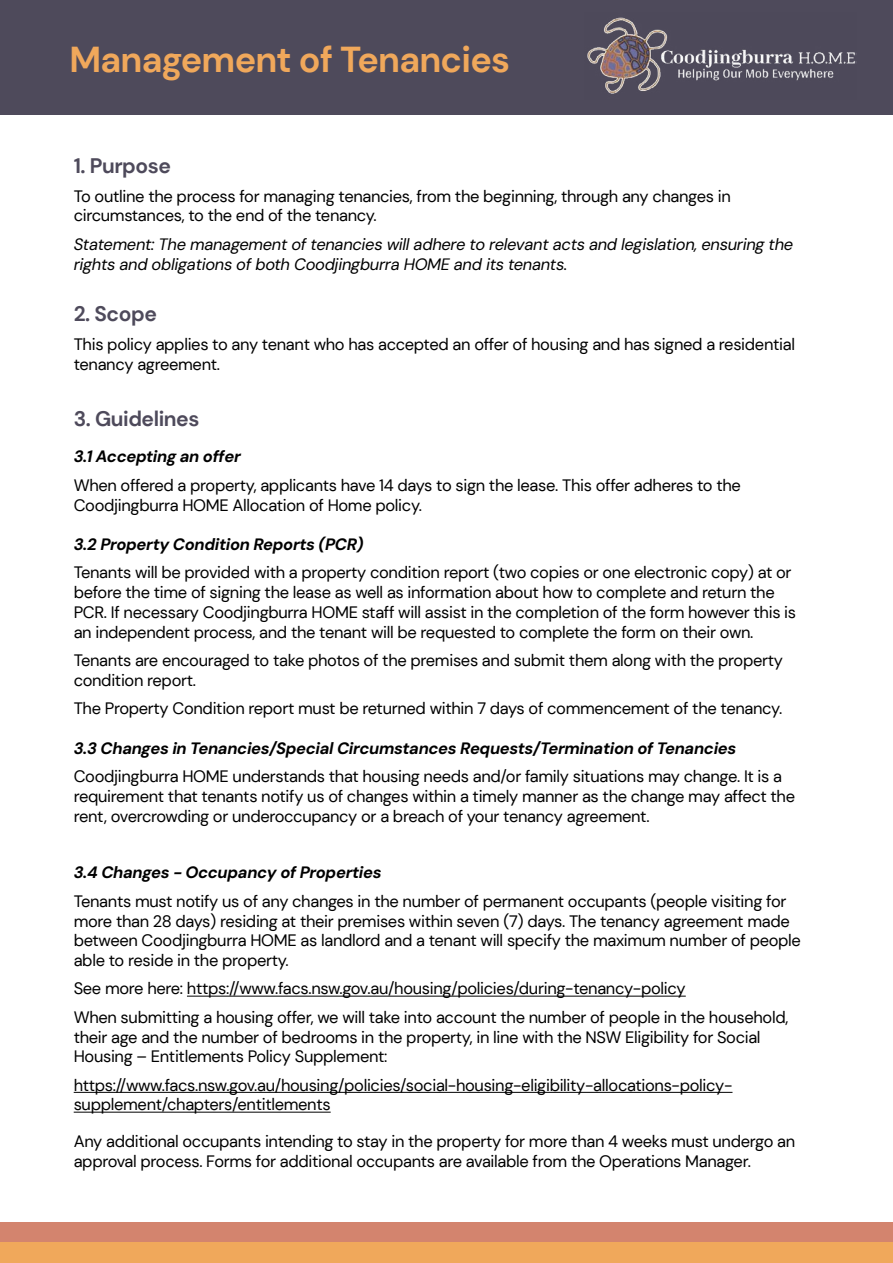
<style>
.page{position:relative;width:893px;height:1263px;background:#fff}
.page>*{position:absolute;margin:0;border:0;box-sizing:border-box;transform-origin:0 0}
.t1{font:700 36px "DM Sans";letter-spacing:-.02em;color:#f0a85b}
.t2{font:700 21px "DM Sans";letter-spacing:-.02em;color:#4e4a5b}
.t3{font:16.5px/19.8px "DM Sans";letter-spacing:-.02em;color:#000}
.t4{font:italic 700 16.5px "DM Sans";letter-spacing:-.02em;color:#000}
.t5{font:italic 16.5px/19.8px "DM Sans";letter-spacing:-.02em;color:#000}
</style>
<div class="page">
<div style="left:0;top:1223px;width:893px;height:20px;background:#d3846e"></div>
<div style="left:0;top:0;width:893px;height:115px;background:#4e4a5b"></div>
<div style="left:0;top:1242px;width:893px;height:21px;background:#f0a85b"></div>
<img style="left:587px;top:17px;width:270px;height:77px">
<hr style="left:187px;top:996px;width:499px;height:1px;background:#000">
<hr style="left:74px;top:1092px;width:658px;height:1px;background:#000">
<hr style="left:74px;top:1112px;width:257px;height:1px;background:#000">
<h1 class="t1" style="left:69px;top:37px;width:442px">Management of Tenancies</h1>
<p class="t2" style="left:74px;top:153px;width:99px">1. Purpose</p>
<p class="t3" style="left:74px;top:186px;width:659px">To outline the process for managing tenancies, from the beginning, through any changes in circumstances, to the end of the tenancy.</p>
<p class="t5" style="left:74px;top:234px;width:721px">Statement: The management of tenancies will adhere to relevant acts and legislation, ensuring the rights and obligations of both Coodjingburra HOME and its tenants.</p>
<p class="t2" style="left:74px;top:301px;width:85px">2. Scope</p>
<p class="t3" style="left:74px;top:334px;width:723px">This policy applies to any tenant who has accepted an offer of housing and has signed a residential tenancy agreement.</p>
<p class="t2" style="left:74px;top:405px;width:127px">3. Guidelines</p>
<p class="t4" style="left:74px;top:446px;width:169px">3.1 Accepting an offer</p>
<p class="t3" style="left:74px;top:475px;width:669px">When offered a property, applicants have 14 days to sign the lease. This offer adheres to the<br>Coodjingburra HOME Allocation of Home policy.</p>
<p class="t4" style="left:74px;top:534px;width:291px">3.2 Property Condition Reports (PCR)</p>
<p class="t3" style="left:74px;top:563px;width:724px">Tenants will be provided with a property condition report (two copies or one electronic copy) at or before the time of signing the lease as well as information about how to complete and return the PCR. If necessary Coodjingburra HOME staff will assist in the completion of the form however this is an independent process, and the tenant will be requested to complete the form on their own.</p>
<p class="t3" style="left:74px;top:650px;width:711px">Tenants are encouraged to take photos of the premises and submit them along with the property condition report.</p>
<p class="t3" style="left:74px;top:698px;width:710px">The Property Condition report must be returned within 7 days of commencement of the tenancy.</p>
<p class="t4" style="left:74px;top:737px;width:664px">3.3 Changes in Tenancies/Special Circumstances Requests/Termination of Tenancies</p>
<p class="t3" style="left:74px;top:766px;width:723px">Coodjingburra HOME understands that housing needs and/or family situations may change. It is a requirement that tenants notify us of changes within a timely manner as the change may affect the rent, overcrowding or underoccupancy or a breach of your tenancy agreement.</p>
<p class="t4" style="left:74px;top:862px;width:309px">3.4 Changes - Occupancy of Properties</p>
<p class="t3" style="left:74px;top:891px;width:729px">Tenants must notify us of any changes in the number of permanent occupants (people visiting for more than 28 days) residing at their premises within seven (7) days. The tenancy agreement made between Coodjingburra HOME as landlord and a tenant will specify the maximum number of people able to reside in the property.</p>
<p class="t3" style="left:74px;top:974px;width:716px;line-height:28.3px">See more here: https://www.facs.nsw.gov.au/housing/policies/during-tenancy-policy<br>When submitting a housing offer, we will take into account the number of people in the household,</p>
<p class="t3" style="left:74px;top:1027px;width:688px">their age and the number of bedrooms in the property, in line with the NSW Eligibility for Social<br>Housing – Entitlements Policy Supplement:</p>
<p class="t3" style="left:74px;top:1075px;width:660px">https://www.facs.nsw.gov.au/housing/policies/social-housing-eligibility-allocations-policy&shy;supplement/chapters/entitlements</p>
<p class="t3" style="left:74px;top:1131px;width:723px">Any additional occupants intending to stay in the property for more than 4 weeks must undergo an approval process. Forms for additional occupants are available from the Operations Manager.</p>
</div>
